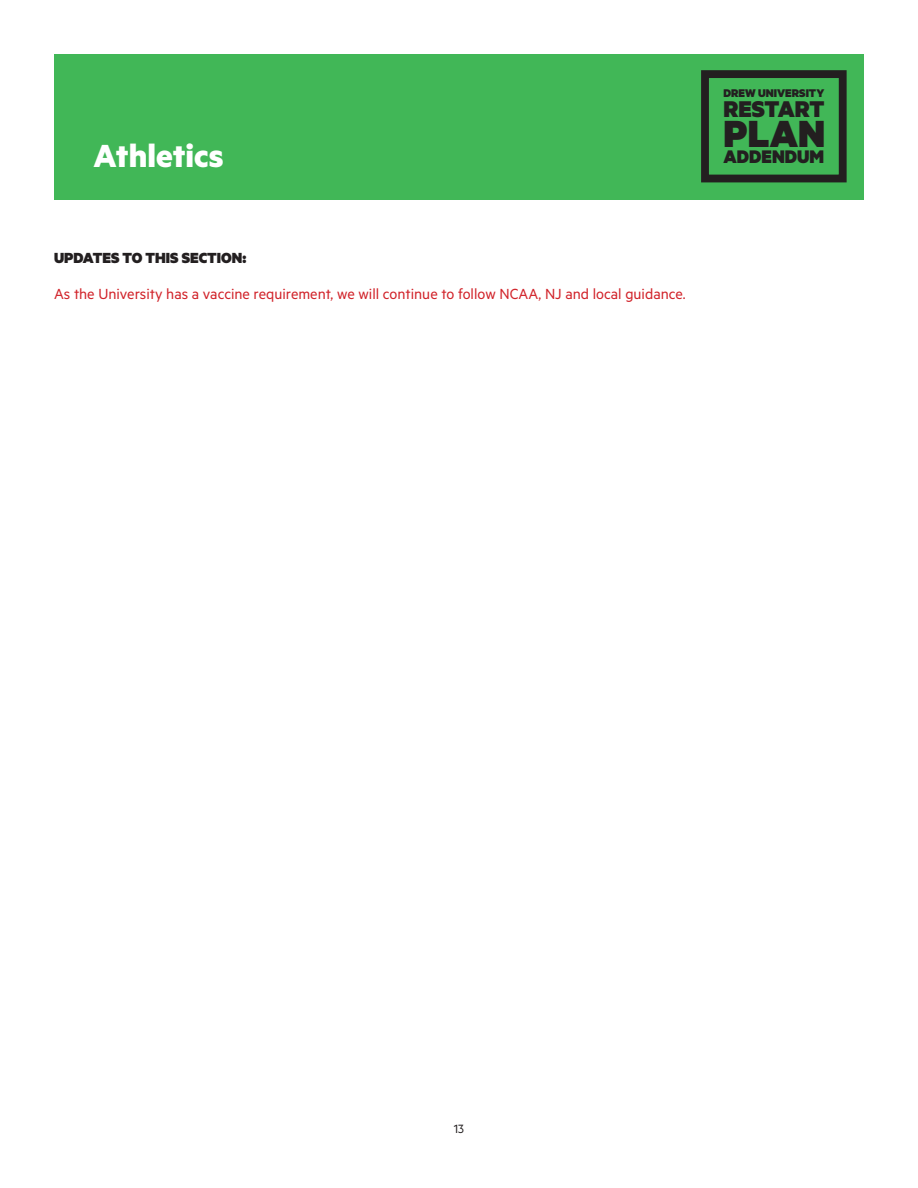
<style>
.page{position:relative;width:918px;height:1188px;background:#fff}
.page>*{position:absolute;margin:0;border:0;box-sizing:border-box;transform-origin:0 0}
.t1{font:900 42.6px "Metric";color:#231f20}
.t2{font:700 36px "Metric";color:#fff}
.t3{font:900 25.65px "Metric";color:#231f20}
.t4{font:900 20.55px "Metric";color:#231f20}
.t5{font:16.5px "Metric";color:#d1232a}
.t6{font:900 16.5px "Metric";color:#231f20}
.t7{font:13.5px "Metric";color:#231f20}
.t8{font:900 12.6px "Metric";color:#231f20}
</style>
<div class="page">
<div style="left:54px;top:54px;width:810px;height:146px;background:#41b757"></div>
<div style="left:701px;top:70px;width:146px;height:112px;border:8px solid #231f20"></div>
<p class="t2" style="left:94px;top:134px;width:132px">Athletics</p>
<p class="t6" style="left:54px;top:247px;width:194px">UPDATES TO THIS SECTION:</p>
<p class="t5" style="left:54px;top:284px;width:633px">As the University has a vaccine requirement, we will continue to follow NCAA, NJ and local guidance.</p>
<p class="t8" style="left:724px;top:85px;width:102px">DREW UNIVERSITY</p>
<p class="t3" style="left:724px;top:93px;width:103px">RESTART</p>
<p class="t1" style="left:724px;top:107px;width:103px">PLAN</p>
<p class="t4" style="left:724px;top:144px;width:102px">ADDENDUM</p>
<p class="t7" style="left:454px;top:1121px;width:12px">13</p>
</div>
